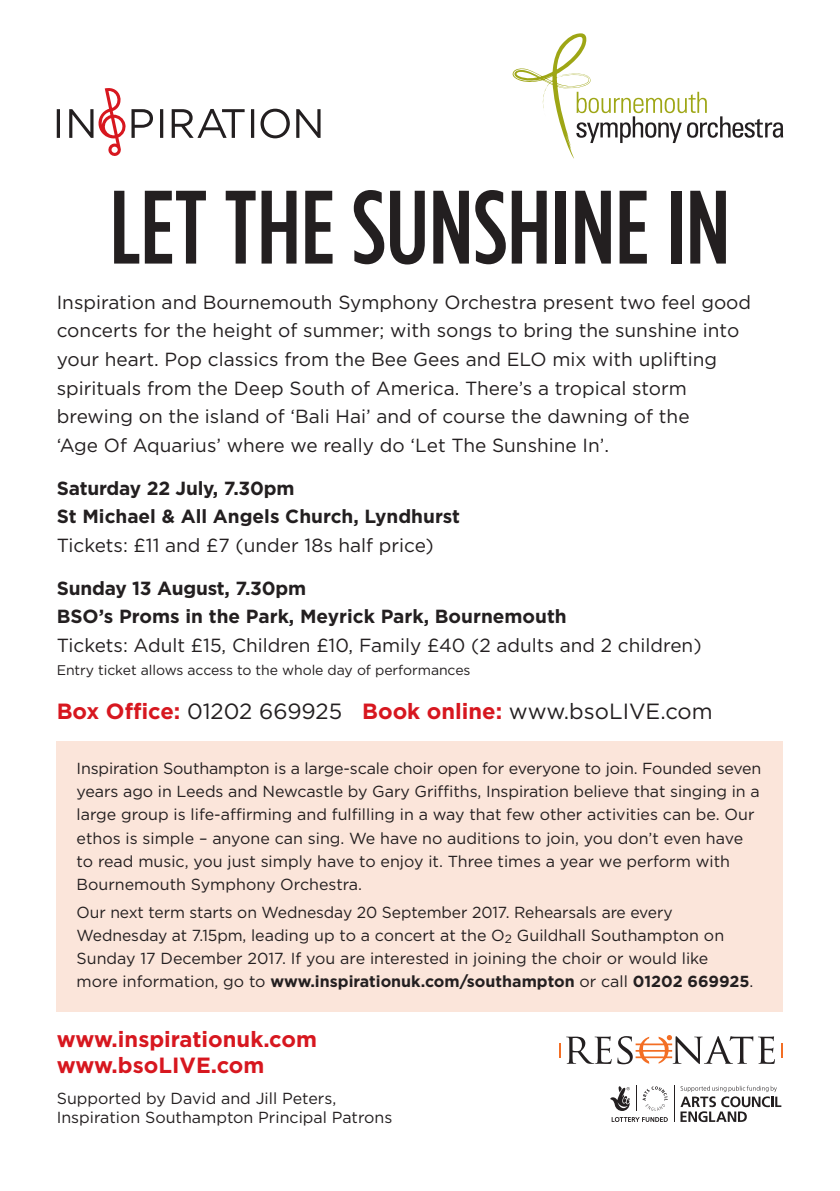
<style>
.page{position:relative;width:840px;height:1191px;background:#fff}
.page>*{position:absolute;margin:0;border:0;box-sizing:border-box;transform-origin:0 0}
.t1{font:500 104px "Gotham Condensed";color:#231f20}
.t2{font:22px "Gotham";color:#231f20}
.t3{font:700 22px/26.4px "Gotham";color:#d7171f}
.t4{font:19px/28.6px "Gotham";color:#231f20}
.t5{font:700 19px/28.6px "Gotham";color:#231f20}
.t6{font:16px/23px "Gotham";color:#231f20}
.t7{font:14px "Gotham";letter-spacing:-.005em;color:#231f20}
.s1{font-weight:400}
.s2{font-weight:700;color:#d7171f}
.s3{font-weight:700}
</style>
<div class="page">
<svg style="left:57px;top:88px;width:263px;height:68px"></svg>
<svg style="left:512px;top:33px;width:270px;height:126px"></svg>
<div style="left:57px;top:742px;width:725px;height:270px;background:#fbe5da"></div>
<svg style="left:611px;top:1117px;width:56px;height:5px"></svg>
<svg style="left:642px;top:1086px;width:25px;height:25px"></svg>
<svg style="left:610px;top:1086px;width:19px;height:25px"></svg>
<svg style="left:680px;top:1085px;width:100px;height:37px"></svg>
<hr style="left:673px;top:1085px;width:1px;height:37px;background:#231f20">
<svg style="left:781px;top:1043px;width:1px;height:14px"></svg>
<svg style="left:559px;top:1035px;width:215px;height:29px"></svg>
<p class="t1" style="left:110px;top:167px;width:621px">LET THE SUNSHINE IN</p>
<p class="t4" style="left:57px;top:287px;width:695px">Inspiration and Bournemouth Symphony Orchestra present two feel good concerts for the height of summer; with songs to bring the sunshine into your heart. Pop classics from the Bee Gees and ELO mix with uplifting spirituals from the Deep South of America. There’s a tropical storm brewing on the island of ‘Bali Hai’ and of course the dawning of the<br>‘Age Of Aquarius’ where we really do ‘Let The Sunshine In’.</p>
<p class="t5" style="left:57px;top:473px;width:405px">Saturday 22 July, 7.30pm<br>St Michael &amp; All Angels Church, Lyndhurst<br><span class="s1">Tickets: £11 and £7 (under 18s half price)</span></p>
<p class="t5" style="left:57px;top:573px;width:646px">Sunday 13 August, 7.30pm<br>BSO’s Proms in the Park, Meyrick Park, Bournemouth<br><span class="s1">Tickets: Adult £15, Children £10, Family £40 (2 adults and 2 children)</span></p>
<p class="t7" style="left:57px;top:661px;width:415px">Entry ticket allows access to the whole day of performances</p>
<p class="t2" style="left:57px;top:696px;width:657px"><span class="s2">Box Office:</span> 01202 669925 <span class="s2">Book online:</span> www.bsoLIVE.com</p>
<p class="t6" style="left:77px;top:757px;width:686px">Inspiration Southampton is a large-scale choir open for everyone to join. Founded seven years ago in Leeds and Newcastle by Gary Griffiths, Inspiration believe that singing in a large group is life-affirming and fulfilling in a way that few other activities can be. Our ethos is simple – anyone can sing. We have no auditions to join, you don’t even have to read music, you just simply have to enjoy it. Three times a year we perform with Bournemouth Symphony Orchestra.</p>
<p class="t6" style="left:77px;top:900px;width:678px">Our next term starts on Wednesday 20 September 2017. Rehearsals are every Wednesday at 7.15pm, leading up to a concert at the O<sub>2</sub> Guildhall Southampton on Sunday 17 December 2017. If you are interested in joining the choir or would like more information, go to <span class="s3">www.inspirationuk.com/southampton</span> or call <span class="s3">01202 669925</span>.</p>
<p class="t3" style="left:57px;top:1025px;width:261px">www.inspirationuk.com www.bsoLIVE.com</p>
<p class="t6" style="left:57px;top:1088px;width:337px;line-height:19.2px">Supported by David and Jill Peters,<br>Inspiration Southampton Principal Patrons</p>
</div>
